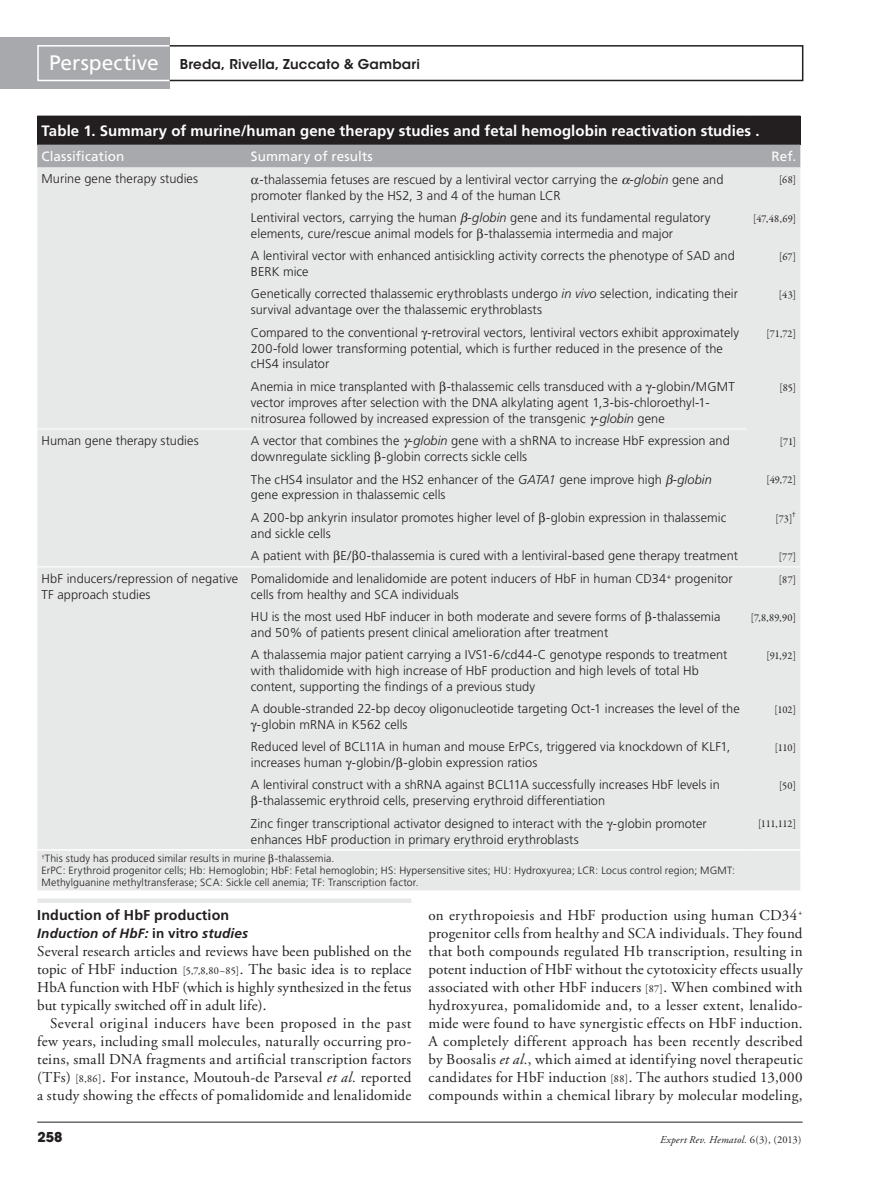
<style>
.page{position:relative;width:874px;height:1181px;background:#fff}
.page>*{position:absolute;margin:0;border:0;box-sizing:border-box;transform-origin:0 0}
.t1{font:21px "Frutiger";color:#fff}
.t2{font:15px/18px "Adobe Garamond";letter-spacing:.015em;color:#231f20;text-align:justify}
.t3{font:700 15px "Frutiger 65";letter-spacing:.005em;color:#fff}
.t4{font:700 14.25px "Frutiger 65";letter-spacing:.01em;color:#231f20}
.t5{font:13.5px "Frutiger";letter-spacing:.005em;color:#fff}
.t6{font:italic 700 13.5px "Frutiger 66";letter-spacing:.01em;color:#231f20}
.t7{font:600 13.5px "ITC Avant Garde Std";letter-spacing:.015em;color:#231f20}
.t8{font:700 13.5px "ITC Avant Garde Std";color:#231f20}
.t9{font:300 12.75px/15.8px "Frutiger";letter-spacing:.005em;color:#231f20}
.t10{font:300 10.5px/12px "Frutiger";letter-spacing:.01em;color:#231f20}
.t11{font:10.5px "Garamond Premr Pro";letter-spacing:.01em;color:#231f20}
.t12{font:italic 10.5px "Adobe Garamond";letter-spacing:.02em;color:#231f20}
.s1{font-style:italic}
.s2{font-family:"Frutiger 65";font-style:normal}
.s3{font-family:"Garamond Premr Pro";font-size:10.5px}
.s4{font-style:normal}
</style>
<div class="page">
<hr style="left:37px;top:1121px;width:766px;height:1px;background:#231f20">
<div style="left:37px;top:45px;width:766px;height:36px;border:2px solid #231f20"></div>
<div style="left:0;top:37px;width:169px;height:52px;background:#a7a9ac"></div>
<div style="left:37px;top:45px;width:133px;height:36px;background:#a7a9ac;border:2px solid #fff"></div>
<hr style="left:37px;top:898px;width:374px;height:4px;background:#e7e8e8">
<div style="left:37px;top:116px;width:763px;height:29px;background:#231f20"></div>
<div style="left:37px;top:145px;width:763px;height:22px;background:#a7a9ac"></div>
<div style="left:37px;top:167px;width:763px;height:723px;background:#e7e8e8"></div>
<hr style="left:37px;top:428px;width:210px;height:1px;background:#fff">
<hr style="left:37px;top:566px;width:210px;height:1px;background:#fff">
<hr style="left:247px;top:428px;width:499px;height:1px;background:#fff">
<hr style="left:247px;top:566px;width:499px;height:1px;background:#fff">
<hr style="left:746px;top:566px;width:54px;height:1px;background:#fff">
<hr style="left:37px;top:849px;width:210px;height:1px;background:#fff">
<hr style="left:247px;top:849px;width:499px;height:1px;background:#fff">
<hr style="left:746px;top:849px;width:54px;height:1px;background:#fff">
<svg style="left:251px;top:177px;width:8px;height:7px"></svg>
<svg style="left:622px;top:177px;width:8px;height:7px"></svg>
<svg style="left:460px;top:212px;width:8px;height:13px"></svg>
<svg style="left:477px;top:228px;width:6px;height:13px"></svg>
<svg style="left:421px;top:330px;width:7px;height:9px"></svg>
<svg style="left:440px;top:381px;width:6px;height:13px"></svg>
<svg style="left:646px;top:384px;width:6px;height:10px"></svg>
<svg style="left:590px;top:416px;width:7px;height:9px"></svg>
<svg style="left:404px;top:438px;width:7px;height:10px"></svg>
<svg style="left:375px;top:451px;width:6px;height:12px"></svg>
<svg style="left:666px;top:474px;width:7px;height:12px"></svg>
<svg style="left:539px;top:512px;width:6px;height:12px"></svg>
<svg style="left:334px;top:550px;width:6px;height:13px"></svg>
<svg style="left:353px;top:550px;width:5px;height:13px"></svg>
<svg style="left:646px;top:611px;width:5px;height:13px"></svg>
<svg style="left:251px;top:722px;width:6px;height:9px"></svg>
<svg style="left:346px;top:760px;width:6px;height:9px"></svg>
<svg style="left:397px;top:757px;width:6px;height:12px"></svg>
<svg style="left:252px;top:795px;width:6px;height:12px"></svg>
<svg style="left:607px;top:821px;width:6px;height:9px"></svg>
<svg style="left:269px;top:853px;width:5px;height:11px"></svg>
<h1 class="t1" style="left:49px;top:50px;width:111px">Perspective</h1>
<p class="t7" style="left:180px;top:55px;width:242px">Breda, Rivella, Zuccato &amp; Gambari</p>
<p class="t3" style="left:42px;top:122px;width:719px">Table 1. Summary of murine/human gene therapy studies and fetal hemoglobin reactivation studies .</p>
<p class="t5" style="left:42px;top:148px;width:85px">Classification</p>
<p class="t5" style="left:251px;top:148px;width:123px">Summary of results</p>
<p class="t5" style="left:771px;top:148px;width:26px">Ref.</p>
<p class="t9" style="left:42px;top:171px;width:158px">Murine gene therapy studies</p>
<p class="t9" style="left:251px;top:172px;width:474px;text-indent:9px">-thalassemia fetuses are rescued by a lentiviral vector carrying the <span class="s1">-globin</span> gene and promoter flanked by the HS2, 3 and 4 of the human LCR</p>
<p class="t11" style="left:779px;top:174px;width:19px">[68]</p>
<p class="t9" style="left:251px;top:210px;width:461px">Lentiviral vectors, carrying the human <span class="s1">-globin</span> gene and its fundamental regulatory elements, cure/rescue animal models for -thalassemia intermedia and major</p>
<p class="t11" style="left:753px;top:212px;width:44px">[47,48,69]</p>
<p class="t9" style="left:251px;top:248px;width:485px">A lentiviral vector with enhanced antisickling activity corrects the phenotype of SAD and<br>BERK mice</p>
<p class="t11" style="left:779px;top:250px;width:18px">[67]</p>
<p class="t9" style="left:251px;top:286px;width:488px">Genetically corrected thalassemic erythroblasts undergo <span class="s1">in vivo</span> selection, indicating their survival advantage over the thalassemic erythroblasts</p>
<p class="t11" style="left:779px;top:289px;width:19px">[43]</p>
<p class="t9" style="left:251px;top:324px;width:490px">Compared to the conventional -retroviral vectors, lentiviral vectors exhibit approximately<br>200-fold lower transforming potential, which is further reduced in the presence of the cHS4 insulator</p>
<p class="t11" style="left:767px;top:327px;width:31px">[71,72]</p>
<p class="t9" style="left:251px;top:379px;width:485px">Anemia in mice transplanted with -thalassemic cells transduced with a -globin/MGMT vector improves after selection with the DNA alkylating agent 1,3-bis-chloroethyl-1- nitrosurea followed by increased expression of the transgenic <span class="s1">-globin</span> gene</p>
<p class="t11" style="left:779px;top:381px;width:18px">[85]</p>
<p class="t9" style="left:42px;top:432px;width:159px">Human gene therapy studies</p>
<p class="t9" style="left:251px;top:433px;width:480px">A vector that combines the <span class="s1">-globin</span> gene with a shRNA to increase HbF expression and downregulate sickling -globin corrects sickle cells</p>
<p class="t11" style="left:780px;top:435px;width:18px">[71]</p>
<p class="t9" style="left:251px;top:471px;width:462px">The cHS4 insulator and the HS2 enhancer of the <span class="s1">GATA1</span> gene improve high <span class="s1">-globin </span>gene expression in thalassemic cells</p>
<p class="t11" style="left:766px;top:473px;width:31px">[49,72]</p>
<p class="t9" style="left:251px;top:510px;width:477px">A 200-bp ankyrin insulator promotes higher level of -globin expression in thalassemic and sickle cells</p>
<p class="t11" style="left:775px;top:512px;width:22px">[73]<sup>†</sup></p>
<p class="t9" style="left:251px;top:548px;width:488px">A patient with E/ 0-thalassemia is cured with a lentiviral-based gene therapy treatment</p>
<p class="t11" style="left:779px;top:550px;width:19px">[77]</p>
<p class="t9" style="left:42px;top:570px;width:198px">HbF inducers/repression of negative<br>TF approach studies</p>
<p class="t9" style="left:251px;top:570px;width:483px">Pomalidomide and lenalidomide are potent inducers of HbF in human CD34<sup>+</sup> progenitor cells from healthy and SCA individuals</p>
<p class="t11" style="left:779px;top:573px;width:19px">[87]</p>
<p class="t9" style="left:251px;top:609px;width:471px">HU is the most used HbF inducer in both moderate and severe forms of -thalassemia and 50% of patients present clinical amelioration after treatment</p>
<p class="t11" style="left:751px;top:611px;width:47px">[7,8,89,90]</p>
<p class="t9" style="left:251px;top:647px;width:478px">A thalassemia major patient carrying a IVS1-6/cd44-C genotype responds to treatment with thalidomide with high increase of HbF production and high levels of total Hb content, supporting the findings of a previous study</p>
<p class="t11" style="left:766px;top:649px;width:31px">[91,92]</p>
<p class="t9" style="left:257px;top:701px;width:484px;text-indent:-6px">A double-stranded 22-bp decoy oligonucleotide targeting Oct-1 increases the level of the -globin mRNA in K562 cells</p>
<p class="t11" style="left:774px;top:703px;width:23px">[102]</p>
<p class="t9" style="left:251px;top:739px;width:481px">Reduced level of BCL11A in human and mouse ErPCs, triggered via knockdown of KLF1, increases human -globin/ -globin expression ratios</p>
<p class="t11" style="left:775px;top:741px;width:23px">[110]</p>
<p class="t9" style="left:259px;top:777px;width:463px;text-indent:-8px">A lentiviral construct with a shRNA against BCL11A successfully increases HbF levels in -thalassemic erythroid cells, preserving erythroid differentiation</p>
<p class="t11" style="left:779px;top:779px;width:18px">[50]</p>
<p class="t9" style="left:251px;top:815px;width:457px">Zinc finger transcriptional activator designed to interact with the -globin promoter enhances HbF production in primary erythroid erythroblasts</p>
<p class="t11" style="left:758px;top:817px;width:40px">[111,112]</p>
<p class="t10" style="left:42px;top:852px;width:695px"><sup>†</sup>This study has produced similar results in murine -thalassemia.<br>ErPC: Erythroid progenitor cells; Hb: Hemoglobin; HbF: Fetal hemoglobin; HS: Hypersensitive sites; HU: Hydroxyurea; LCR: Locus control region; MGMT:<br>Methylguanine methyltransferase; SCA: Sickle cell anemia; TF: Transcription factor.</p>
<p class="t4" style="left:37px;top:906px;width:193px">Induction of HbF production</p>
<p class="t6" style="left:37px;top:925px;width:212px">Induction of HbF: <span class="s2">in vitro</span> studies</p>
<p class="t2" style="left:37px;top:942px;width:376px">Several research articles and reviews have been published on the topic of HbF induction <span class="s3">[5,7,8,80–85]</span>. The basic idea is to replace HbA function with HbF (which is highly synthesized in the fetus but typically switched off in adult life).</p>
<p class="t2" style="left:37px;top:1014px;width:376px;text-indent:13px">Several original inducers have been proposed in the past few years, including small molecules, naturally occurring pro&shy;teins, small DNA fragments and artificial transcription factors (TFs) <span class="s3">[8,86]</span>. For instance, Moutouh-de Parseval <span class="s1">et al.</span> reported a study showing the effects of pomalidomide and lenalidomide</p>
<p class="t2" style="left:428px;top:906px;width:376px">on erythropoiesis and HbF production using human CD34<sup>+ </sup>progenitor cells from healthy and SCA individuals. They found that both compounds regulated Hb transcription, resulting in potent induction of HbF without the cytotoxicity effects usually associated with other HbF inducers <span class="s3">[87]</span>. When combined with hydroxyurea, pomalidomide and, to a lesser extent, lenalido&shy;mide were found to have synergistic effects on HbF induction.<br>A completely different approach has been recently described by Boosalis <span class="s1">et al.</span>, which aimed at identifying novel therapeutic candidates for HbF induction <span class="s3">[88]</span>. The authors studied 13,000 compounds within a chemical library by molecular modeling,</p>
<p class="t8" style="left:38px;top:1127px;width:27px">258</p>
<p class="t12" style="left:660px;top:1133px;width:143px">Expert Rev. Hematol. <span class="s4">6(3), (2013)</span></p>
</div>
